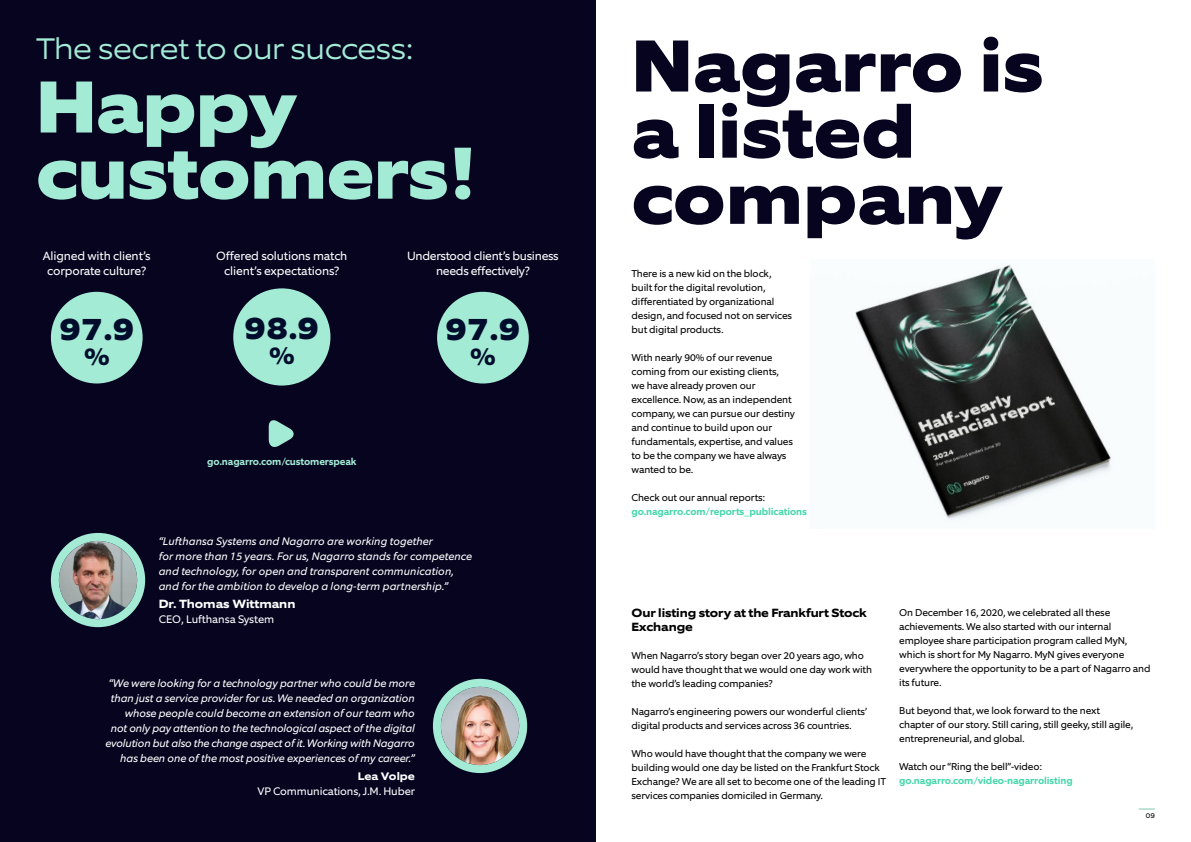
<style>
.page{position:relative;width:1191px;height:842px;background:#fff}
.page>*{position:absolute;margin:0;border:0;box-sizing:border-box;transform-origin:0 0}
.t1{font:800 74px/66.2px "Equip Extended";color:#06041f}
.t2{font:800 74px/66.2px "Equip Extended";letter-spacing:-.01em;color:#a3ebd5}
.t3{font:800 31.6px "Equip Extended";color:#000c2b}
.t4{font:300 30px "Equip Extended";letter-spacing:-.01em;color:#a3ebd5}
.t5{font:800 24.7px "Equip Extended";color:#000c2b}
.t6{font:12px/15px "Equip";letter-spacing:-.01em;color:#fff;text-align:center}
.t7{font:700 12px/14px "Equip Extended";letter-spacing:-.01em;color:#000}
.t8{font:700 12px "Equip Extended";color:#fff}
.t9{font:italic 11px/15px "Equip";letter-spacing:-.01em;color:#fff}
.t10{font:11px "Equip";letter-spacing:-.01em;color:#fff}
.t11{font:700 11px "Equip Extended";color:#fff}
.t12{font:10px/14px "Equip";letter-spacing:-.01em;color:#000}
.t13{font:700 10px "Equip";letter-spacing:-.01em;color:#47d7ac}
.t14{font:700 10px "Equip";letter-spacing:-.01em;color:#a3ebd5}
.t15{font:7px "Equip Extended";color:#000}
</style>
<div class="page">
<svg style="left:1138px;top:808px;width:17px;height:1px"></svg>
<img style="left:854px;top:263px;width:259px;height:257px">
<div style="left:0;top:0;width:595px;height:842px;background:#06041f"></div>
<div style="left:233px;top:288px;width:97px;height:98px;background:#a3ebd5;border-radius:50%"></div>
<div style="left:51px;top:292px;width:92px;height:91px;background:#a3ebd5;border-radius:50%"></div>
<div style="left:437px;top:292px;width:92px;height:91px;background:#a3ebd5;border-radius:50%"></div>
<img style="left:59px;top:541px;width:78px;height:78px;border-radius:39px">
<div style="left:51px;top:533px;width:94px;height:94px;border:8px solid #a3ebd5;border-radius:50%"></div>
<img style="left:441px;top:687px;width:78px;height:78px;border-radius:39px">
<div style="left:433px;top:679px;width:94px;height:94px;border:8px solid #a3ebd5;border-radius:50%"></div>
<svg style="left:269px;top:420px;width:25px;height:27px"></svg>
<h3 class="t4" style="left:36px;top:29px;width:378px">The secret to our success:</h3>
<h1 class="t2" style="left:36px;top:75px;width:441px">Happy customers!</h1>
<p class="t6" style="left:43px;top:248px;width:109px">Aligned with client’s corporate culture?</p>
<h2 class="t3" style="left:59px;top:309px;width:77px">97.9</h2>
<h3 class="t5" style="left:84px;top:340px;width:27px">%</h3>
<p class="t6" style="left:216px;top:248px;width:133px">Offered solutions match client’s expectations?</p>
<h2 class="t3" style="left:244px;top:308px;width:77px">98.9</h2>
<h3 class="t5" style="left:269px;top:340px;width:27px">%</h3>
<p class="t6" style="left:407px;top:248px;width:153px">Understood client’s business needs effectively?</p>
<h2 class="t3" style="left:445px;top:309px;width:77px">97.9</h2>
<h3 class="t5" style="left:470px;top:340px;width:27px">%</h3>
<p class="t14" style="left:207px;top:455px;width:151px">go.nagarro.com/customerspeak</p>
<p class="t9" style="left:159px;top:533px;width:315px">“Lufthansa Systems and Nagarro are working together<br>for more than 15 years. For us, Nagarro stands for competence and technology, for open and transparent communication, and for the ambition to develop a long-term partnership.”</p>
<p class="t8" style="left:159px;top:596px;width:138px">Dr. Thomas Wittmann</p>
<p class="t10" style="left:159px;top:612px;width:117px">CEO, Lufthansa System</p>
<p class="t9" style="left:105px;top:676px;width:311px;text-align:right">“We were looking for a technology partner who could be more than just a service provider for us. We needed an organization whose people could become an extension of our team who not only pay attention to the technological aspect of the digital evolution but also the change aspect of it. Working with Nagarro has been one of the most positive experiences of my career.”</p>
<p class="t11" style="left:358px;top:769px;width:59px">Lea Volpe</p>
<p class="t10" style="left:257px;top:784px;width:159px">VP Communications, J.M. Huber</p>
<h1 class="t1" style="left:631px;top:34px;width:414px">Nagarro is a listed company</h1>
<p class="t12" style="left:631px;top:267px;width:162px">There is a new kid on the block, built for the digital revolution, differentiated by organizational design, and focused not on services but digital products.</p>
<p class="t12" style="left:631px;top:351px;width:165px">With nearly 90% of our revenue coming from our existing clients,<br>we have already proven our excellence. Now, as an independent company, we can pursue our destiny and continue to build upon our fundamentals, expertise, and values to be the company we have always wanted to be.</p>
<p class="t12" style="left:631px;top:491px;width:135px">Check out our annual reports:</p>
<p class="t13" style="left:631px;top:505px;width:177px">go.nagarro.com/reports_publications</p>
<p class="t7" style="left:631px;top:606px;width:237px">Our listing story at the Frankfurt Stock<br>Exchange</p>
<p class="t12" style="left:631px;top:649px;width:242px">When Nagarro’s story began over 20 years ago, who would have thought that we would one day work with the world’s leading companies?</p>
<p class="t12" style="left:631px;top:705px;width:237px">Nagarro’s engineering powers our wonderful clients’ digital products and services across 36 countries.</p>
<p class="t12" style="left:631px;top:747px;width:256px">Who would have thought that the company we were building would one day be listed on the Frankfurt Stock Exchange? We are all set to become one of the leading IT services companies domiciled in Germany.</p>
<p class="t12" style="left:899px;top:605px;width:253px">On December 16, 2020, we celebrated all these achievements. We also started with our internal employee share participation program called MyN, which is short for My Nagarro. MyN gives everyone everywhere the opportunity to be a part of Nagarro and its future.</p>
<p class="t12" style="left:899px;top:703px;width:235px">But beyond that, we look forward to the next chapter of our story. Still caring, still geeky, still agile, entrepreneurial, and global.</p>
<p class="t12" style="left:899px;top:759px;width:144px">Watch our “Ring the bell”-video:</p>
<p class="t13" style="left:899px;top:774px;width:175px">go.nagarro.com/video-nagarrolisting</p>
<p class="t15" style="left:1146px;top:811px;width:11px">09</p>
</div>
